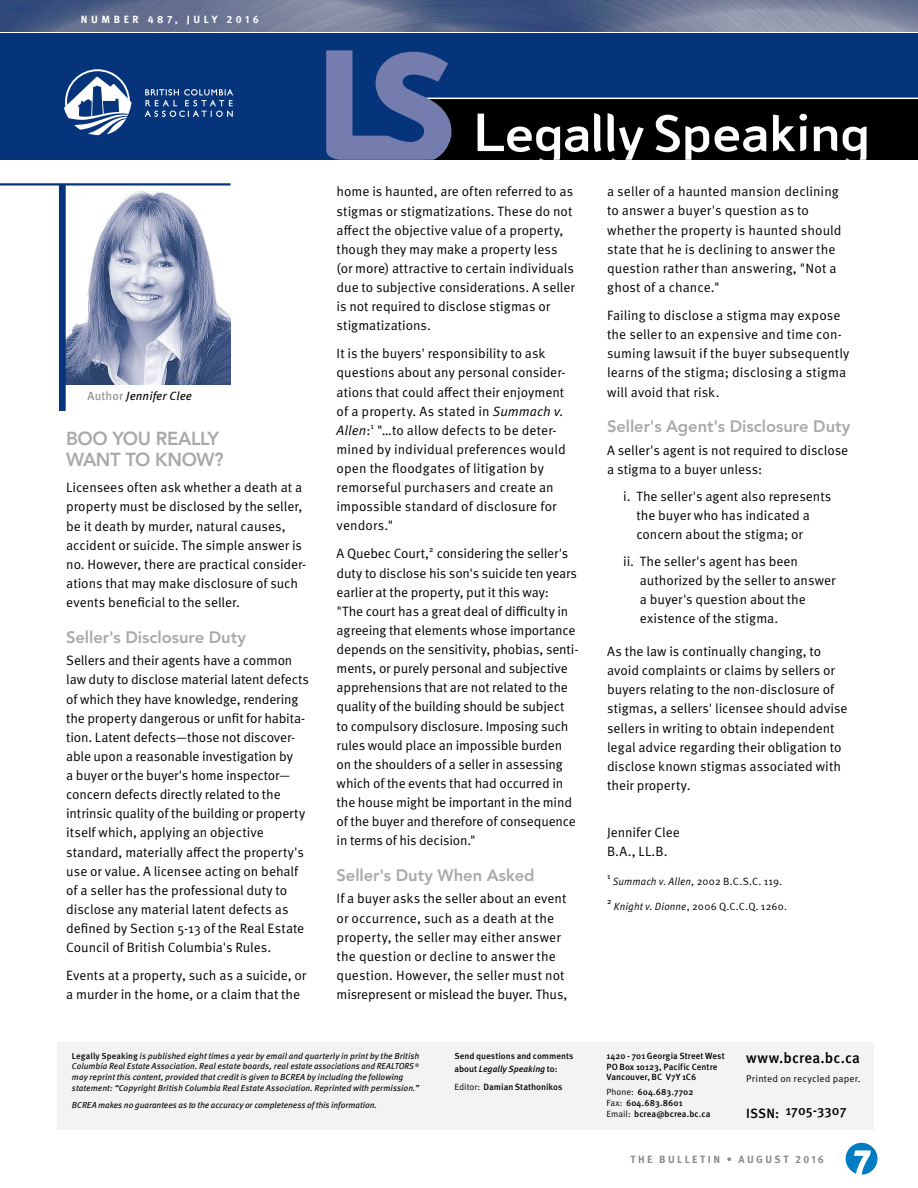
<style>
.page{position:relative;width:918px;height:1188px;background:#fff}
.page>*{position:absolute;margin:0;border:0;box-sizing:border-box;transform-origin:0 0}
.t1{font:800 18.75px/21px "Avenir LT Std";letter-spacing:-.025em;color:#a7a9ac}
.t2{font:800 16.5px "Avenir LT Std";color:#a7a9ac}
.t3{font:500 15px "Meta Pro";letter-spacing:.005em;color:#000}
.t4{font:13.5px/19.2px "Meta Pro";letter-spacing:-.005em;color:#000}
.t5{font:500 13.5px "Meta Pro";letter-spacing:.01em;color:#000}
.t6{font:italic 12px "Meta Pro";letter-spacing:.005em;color:#000}
.t7{font:10.5px "Meta Pro";letter-spacing:.01em;color:#000}
.t8{font:700 10.5px "Meta Pro";letter-spacing:.23em;color:#888b8e}
.t9{font:700 10.5px "Meta Pro";letter-spacing:.335em;color:#fff}
.t10{font:9.75px "Meta Pro";letter-spacing:.02em;color:#000}
.t11{font:500 9px/10.8px "Meta Pro";letter-spacing:.005em;color:#000}
.t12{font:italic 8.7px/10.9px "Meta Pro";color:#000}
.t13{font:500 8.7px "Meta Pro";letter-spacing:-.005em;color:#000}
.t14{font:7.8px "Meta Pro";color:#000}
.s1{font-style:normal;color:#888b8e}
.s2{font-style:italic}
.s3{font-weight:500;font-style:normal}
.s4{font-weight:400}
</style>
<div class="page">
<div style="left:57px;top:1043px;width:817px;height:87px;background:#f3f3f3"></div>
<svg style="left:846px;top:1143px;width:31px;height:32px"></svg>
<img style="left:66px;top:190px;width:164px;height:194px">
<hr style="left:0;top:183px;width:231px;height:3px;background:#06347a">
<div style="left:59px;top:184px;width:7px;height:227px;background:#06347a"></div>
<div style="left:0;top:33px;width:918px;height:127px;background:#06347a"></div>
<svg style="left:145px;top:89px;width:88px;height:28px"></svg>
<svg style="left:64px;top:69px;width:68px;height:66px"></svg>
<div style="left:426px;top:98px;width:492px;height:62px;background:#000"></div>
<hr style="left:426px;top:98px;width:492px;height:1px;background:#fff">
<svg style="left:326px;top:50px;width:128px;height:110px"></svg>
<svg style="left:773px;top:115px;width:33px;height:36px"></svg>
<svg style="left:814px;top:126px;width:23px;height:25px"></svg>
<svg style="left:655px;top:115px;width:111px;height:45px"></svg>
<svg style="left:594px;top:113px;width:7px;height:39px"></svg>
<svg style="left:478px;top:114px;width:110px;height:46px"></svg>
<svg style="left:608px;top:113px;width:36px;height:47px"></svg>
<svg style="left:843px;top:126px;width:24px;height:34px"></svg>
<img style="left:0;top:0;width:918px;height:32px">
<p class="t9" style="left:81px;top:12px;width:180px">NUMBER 487, JULY 2016</p>
<p class="t6" style="left:88px;top:389px;width:106px"><span class="s1">Author</span> Jennifer Clee</p>
<h1 class="t1" style="left:66px;top:428px;width:159px">BOO YOU REALLY<br>WANT TO KNOW?</h1>
<p class="t4" style="left:66px;top:478px;width:242px">Licensees often ask whether a death at a property must be disclosed by the seller, be it death by murder, natural causes, accident or suicide. The simple answer is no. However, there are practical consider&shy;ations that may make disclosure of such events beneficial to the seller.</p>
<p class="t2" style="left:66px;top:627px;width:181px">Seller's Disclosure Duty</p>
<p class="t4" style="left:66px;top:651px;width:244px">Sellers and their agents have a common law duty to disclose material latent defects of which they have knowledge, rendering the property dangerous or unfit for habita&shy;tion. Latent defects—those not discover&shy;able upon a reasonable investigation by<br>a buyer or the buyer's home inspector— concern defects directly related to the intrinsic quality of the building or property itself which, applying an objective standard, materially affect the property's use or value. A licensee acting on behalf of a seller has the professional duty to disclose any material latent defects as defined by Section 5-13 of the Real Estate Council of British Columbia's Rules.</p>
<p class="t4" style="left:66px;top:966px;width:242px">Events at a property, such as a suicide, or a murder in the home, or a claim that the</p>
<p class="t4" style="left:337px;top:183px;width:240px">home is haunted, are often referred to as stigmas or stigmatizations. These do not affect the objective value of a property, though they may make a property less (or more) attractive to certain individuals due to subjective considerations. A seller is not required to disclose stigmas or stigmatizations.</p>
<p class="t4" style="left:337px;top:345px;width:231px">It is the buyers' responsibility to ask questions about any personal consider&shy;ations that could affect their enjoyment of a property. As stated in <span class="s2">Summach v.<br>Allen</span>:<sup>1</sup> "…to allow defects to be deter&shy;mined by individual preferences would open the floodgates of litigation by remorseful purchasers and create an impossible standard of disclosure for vendors."</p>
<p class="t4" style="left:337px;top:545px;width:243px">A Quebec Court,<sup>2</sup> considering the seller's duty to disclose his son's suicide ten years earlier at the property, put it this way: "The court has a great deal of difficulty in agreeing that elements whose importance depends on the sensitivity, phobias, senti&shy;ments, or purely personal and subjective apprehensions that are not related to the quality of the building should be subject to compulsory disclosure. Imposing such rules would place an impossible burden on the shoulders of a seller in assessing which of the events that had occurred in the house might be important in the mind of the buyer and therefore of consequence in terms of his decision."</p>
<p class="t2" style="left:337px;top:866px;width:199px">Seller's Duty When Asked</p>
<p class="t4" style="left:337px;top:890px;width:232px">If a buyer asks the seller about an event or occurrence, such as a death at the property, the seller may either answer the question or decline to answer the question. However, the seller must not misrepresent or mislead the buyer. Thus,</p>
<p class="t12" style="left:72px;top:1050px;width:349px"><span class="s3">Legally Speaking</span> is published eight times a year by email and quarterly in print by the British Columbia Real Estate Association. Real estate boards, real estate associations and REALTORS<sup>® </sup>may reprint this content, provided that credit is given to BCREA by including the following statement: “Copyright British Columbia Real Estate Association. Reprinted with permission.”</p>
<p class="t12" style="left:72px;top:1100px;width:307px">BCREA makes no guarantees as to the accuracy or completeness of this information.</p>
<p class="t13" style="left:454px;top:1050px;width:121px">Send questions and comments</p>
<p class="t11" style="left:454px;top:1060px;width:109px;line-height:18.1px">about <span class="s2">Legally Speaking</span> to:<br><span class="s4">Editor:</span> Damian Stathonikos</p>
<p class="t4" style="left:607px;top:182px;width:236px">a seller of a haunted mansion declining to answer a buyer's question as to whether the property is haunted should state that he is declining to answer the question rather than answering, "Not a ghost of a chance."</p>
<p class="t4" style="left:607px;top:306px;width:244px">Failing to disclose a stigma may expose the seller to an expensive and time con&shy;suming lawsuit if the buyer subsequently learns of the stigma; disclosing a stigma will avoid that risk.</p>
<p class="t2" style="left:607px;top:417px;width:245px">Seller's Agent's Disclosure Duty</p>
<p class="t4" style="left:607px;top:441px;width:243px">A seller's agent is not required to disclose a stigma to a buyer unless:</p>
<p class="t4" style="left:636px;top:487px;width:197px;text-indent:-13px">i. The seller's agent also represents the buyer who has indicated a concern about the stigma; or</p>
<p class="t4" style="left:640px;top:552px;width:197px;text-indent:-17px">ii. The seller's agent has been authorized by the seller to answer a buyer's question about the existence of the stigma.</p>
<p class="t4" style="left:607px;top:642px;width:242px">As the law is continually changing, to avoid complaints or claims by sellers or buyers relating to the non-disclosure of stigmas, a sellers' licensee should advise sellers in writing to obtain independent legal advice regarding their obligation to disclose known stigmas associated with their property.</p>
<p class="t4" style="left:607px;top:823px;width:74px">Jennifer Clee<br>B.A., LL.B.</p>
<p class="t14" style="left:607px;top:871px;width:5px">1</p>
<p class="t7" style="left:613px;top:874px;width:171px"><span class="s2">Summach v. Allen</span>, 2002 B.C.S.C. 119.</p>
<p class="t14" style="left:607px;top:896px;width:6px">2</p>
<p class="t7" style="left:614px;top:899px;width:175px"><span class="s2">Knight v. Dionne</span>, 2006 Q.C.C.Q. 1260.</p>
<p class="t11" style="left:606px;top:1051px;width:120px">1420 - 701 Georgia Street West<br>PO Box 10123, Pacific Centre<br>Vancouver, BC V7Y 1C6</p>
<p class="t11" style="left:606px;top:1087px;width:106px"><span class="s4">Phone:</span> 604.683.7702<br><span class="s4">Fax:</span> 604.683.8601<br><span class="s4">Email:</span> bcrea@bcrea.bc.ca</p>
<p class="t3" style="left:746px;top:1049px;width:115px">www.bcrea.bc.ca</p>
<p class="t10" style="left:746px;top:1073px;width:116px">Printed on recycled paper.</p>
<p class="t5" style="left:746px;top:1102px;width:102px">ISSN: 1705-3307</p>
<p class="t8" style="left:630px;top:1153px;width:195px">THE BULLETIN • AUGUST 2016</p>
</div>
